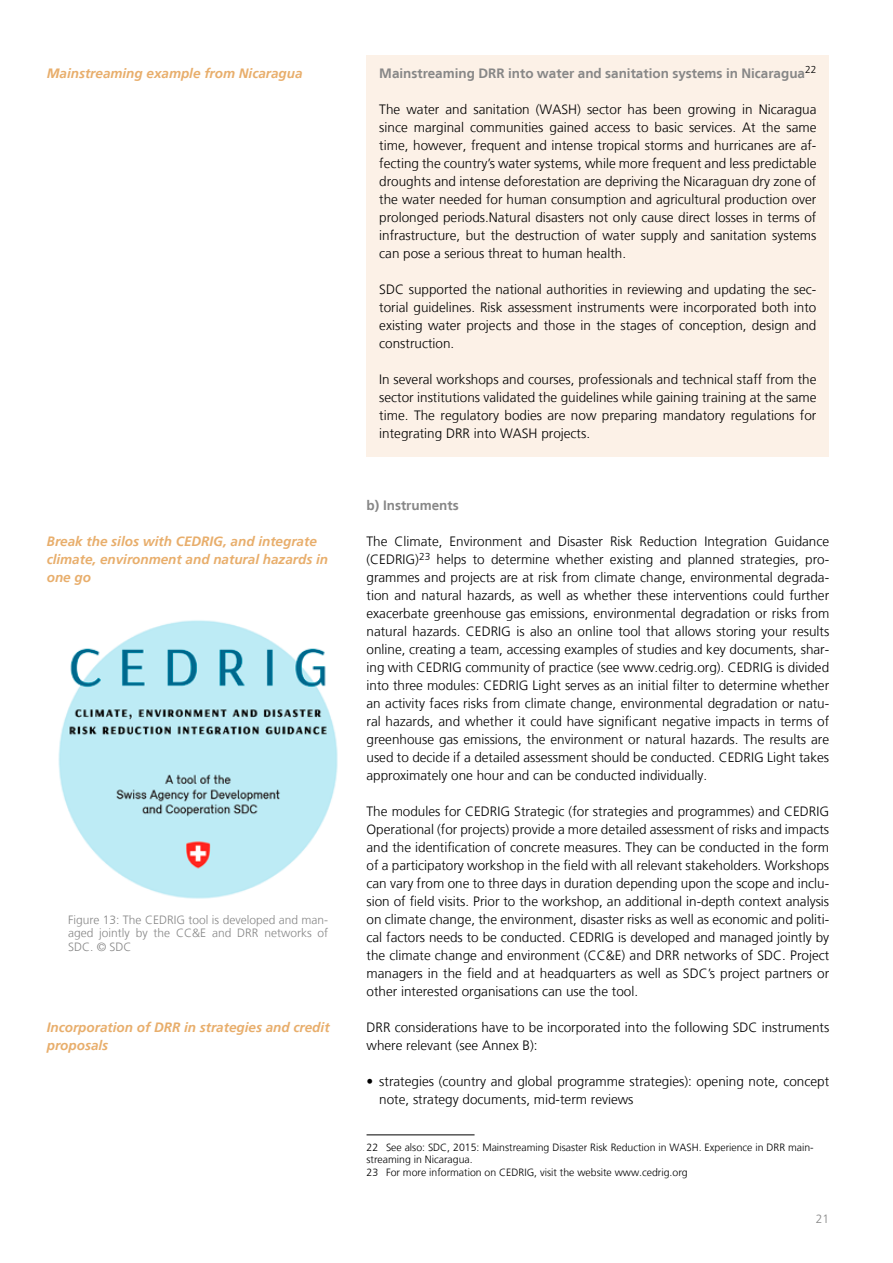
<style>
.page{position:relative;width:893px;height:1263px;background:#fff}
.page>*{position:absolute;margin:0;border:0;box-sizing:border-box;transform-origin:0 0}
.t1{font:300 13.5px/18px "Frutiger LT";color:#000;text-align:justify}
.t2{font:italic 700 13.5px/18px "Frutiger LT";color:#e8ae6c}
.t3{font:700 13.5px "Frutiger LT";color:#878787}
.t4{font:300 12px/13.5px "Frutiger LT";color:#878787;text-align:justify}
.t5{font:300 10.5px/12.6px "Frutiger LT";color:#000}
</style>
<div class="page">
<div style="left:367px;top:55px;width:462px;height:402px;background:#fcf1e7"></div>
<hr style="left:367px;top:1134px;width:108px;height:1px;background:#000">
<img style="left:58px;top:620px;width:280px;height:279px">
<p class="t2" style="left:47px;top:64px;width:257px">Mainstreaming example from Nicaragua</p>
<p class="t2" style="left:47px;top:532px;width:283px">Break the silos with CEDRIG, and integrate climate, environment and natural hazards in one go</p>
<p class="t4" style="left:68px;top:913px;width:262px">Figure 13: The CEDRIG tool is developed and man&shy;aged jointly by the CC&amp;E and DRR networks of SDC. © SDC</p>
<p class="t2" style="left:47px;top:1018px;width:284px">Incorporation of DRR in strategies and credit proposals</p>
<p class="t3" style="left:379px;top:65px;width:439px">Mainstreaming DRR into water and sanitation systems in Nicaragua<sup>22</sup></p>
<p class="t1" style="left:379px;top:100px;width:439px">The water and sanitation (WASH) sector has been growing in Nicaragua since marginal communities gained access to basic services. At the same time, however, frequent and intense tropical storms and hurricanes are af&shy;fecting the country’s water systems, while more frequent and less predictable droughts and intense deforestation are depriving the Nicaraguan dry zone of the water needed for human consumption and agricultural production over prolonged periods.Natural disasters not only cause direct losses in terms of infrastructure, but the destruction of water supply and sanitation systems can pose a serious threat to human health.</p>
<p class="t1" style="left:379px;top:280px;width:439px">SDC supported the national authorities in reviewing and updating the sec&shy;torial guidelines. Risk assessment instruments were incorporated both into existing water projects and those in the stages of conception, design and construction.</p>
<p class="t1" style="left:379px;top:370px;width:439px">In several workshops and courses, professionals and technical staff from the sector institutions validated the guidelines while gaining training at the same time. The regulatory bodies are now preparing mandatory regulations for integrating DRR into WASH projects.</p>
<p class="t3" style="left:367px;top:497px;width:94px">b) Instruments</p>
<p class="t1" style="left:367px;top:532px;width:464px">The Climate, Environment and Disaster Risk Reduction Integration Guidance (CEDRIG)<sup>23</sup> helps to determine whether existing and planned strategies, pro&shy;grammes and projects are at risk from climate change, environmental degrada&shy;tion and natural hazards, as well as whether these interventions could further exacerbate greenhouse gas emissions, environmental degradation or risks from natural hazards. CEDRIG is also an online tool that allows storing your results online, creating a team, accessing examples of studies and key documents, shar&shy;ing with CEDRIG community of practice (see www.cedrig.org). CEDRIG is divided into three modules: CEDRIG Light serves as an initial filter to determine whether an activity faces risks from climate change, environmental degradation or natu&shy;ral hazards, and whether it could have significant negative impacts in terms of greenhouse gas emissions, the environment or natural hazards. The results are used to decide if a detailed assessment should be conducted. CEDRIG Light takes approximately one hour and can be conducted individually.</p>
<p class="t1" style="left:367px;top:802px;width:464px">The modules for CEDRIG Strategic (for strategies and programmes) and CEDRIG Operational (for projects) provide a more detailed assessment of risks and impacts and the identification of concrete measures. They can be conducted in the form of a participatory workshop in the field with all relevant stakeholders. Workshops can vary from one to three days in duration depending upon the scope and inclu&shy;sion of field visits. Prior to the workshop, an additional in-depth context analysis on climate change, the environment, disaster risks as well as economic and politi&shy;cal factors needs to be conducted. CEDRIG is developed and managed jointly by the climate change and environment (CC&amp;E) and DRR networks of SDC. Project managers in the field and at headquarters as well as SDC’s project partners or other interested organisations can use the tool.</p>
<p class="t1" style="left:367px;top:1018px;width:464px">DRR considerations have to be incorporated into the following SDC instruments where relevant (see Annex B):</p>
<p class="t1" style="left:379px;top:1072px;width:451px;text-indent:-13px">• strategies (country and global programme strategies): opening note, concept note, strategy documents, mid-term reviews</p>
<p class="t5" style="left:367px;top:1141px;width:449px">22 See also: SDC, 2015: Mainstreaming Disaster Risk Reduction in WASH. Experience in DRR main&shy;streaming in Nicaragua.<br>23 For more information on CEDRIG, visit the website www.cedrig.org</p>
<p class="t4" style="left:816px;top:1212px;width:15px">21</p>
</div>
